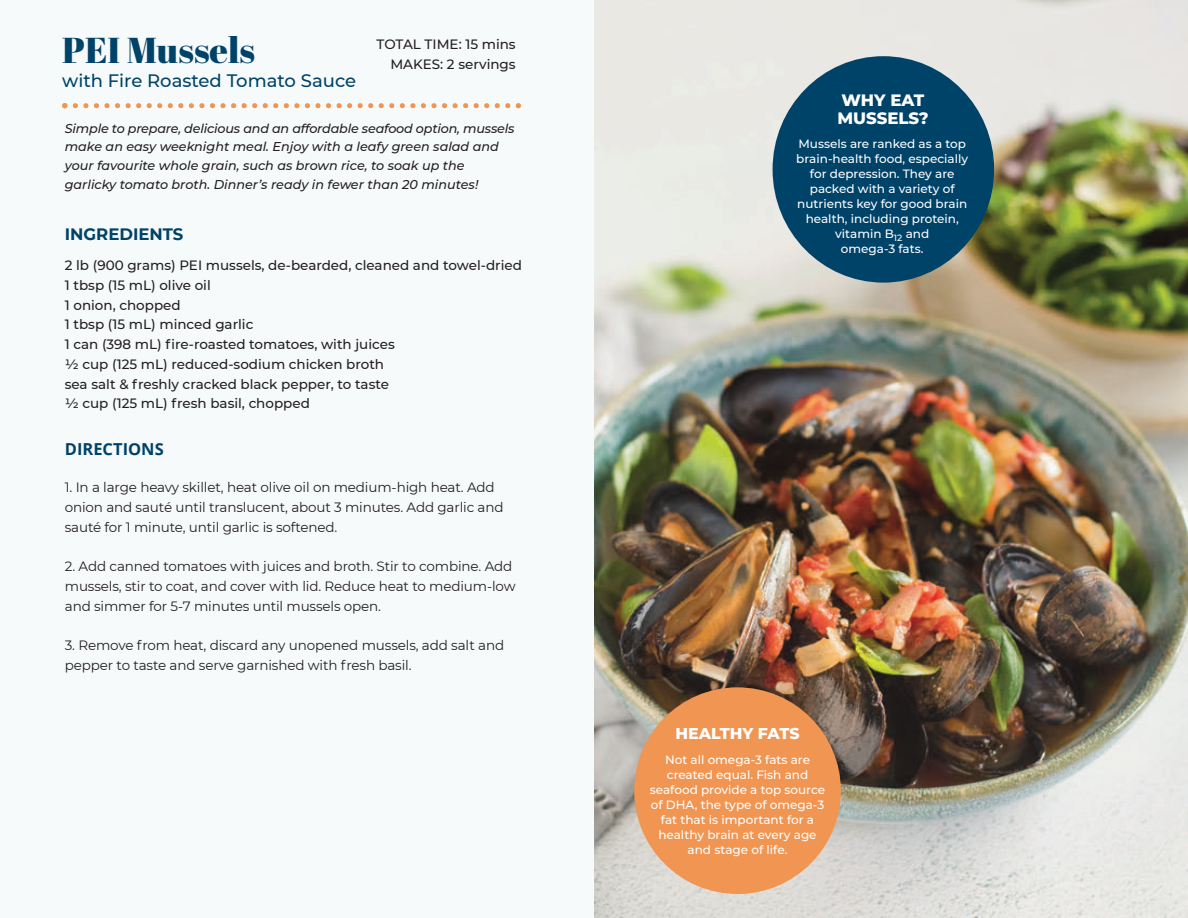
<style>
.page{position:relative;width:1188px;height:918px;background:#fff}
.page>*{position:absolute;margin:0;border:0;box-sizing:border-box;transform-origin:0 0}
.t1{font:36px "Abril Fatface";color:#004369}
.t2{font:500 18px "Montserrat";color:#004369}
.t3{font:800 16.5px "Montserrat";color:#fff}
.t4{font:700 16.5px "Montserrat";color:#004369}
.t5{font:700 16.5px "Open Sans";color:#004369}
.t6{font:800 15.75px "Montserrat";color:#fff}
.t7{font:13.5px/19.8px "Montserrat";letter-spacing:-.01em;color:#231f20}
.t8{font:500 13.5px "Montserrat";color:#231f20}
.t9{font:italic 500 12.75px/18.6px "Montserrat";color:#231f20}
.t10{font:500 12px/15px "Montserrat";color:#fff;text-align:center}
</style>
<div class="page">
<img style="left:594px;top:0;width:594px;height:918px">
<div style="left:0;top:0;width:594px;height:918px;background:#f7fafa"></div>
<svg style="left:62px;top:103px;width:459px;height:5px"></svg>
<div style="left:773px;top:56px;width:221px;height:227px;background:#004369;border-radius:50%"></div>
<div style="left:634px;top:687px;width:207px;height:207px;background:#f09552;border-radius:50%"></div>
<p class="t1" style="left:62px;top:36px;width:195px">PEI Mussels</p>
<p class="t2" style="left:62px;top:70px;width:296px">with Fire Roasted Tomato Sauce</p>
<p class="t9" style="left:65px;top:119px;width:451px">Simple to prepare, delicious and an affordable seafood option, mussels make an easy weeknight meal. Enjoy with a leafy green salad and your favourite whole grain, such as brown rice, to soak up the</p>
<p class="t9" style="left:65px;top:175px;width:415px">garlicky tomato broth. Dinner’s ready in fewer than 20 minutes!</p>
<p class="t8" style="left:377px;top:36px;width:141px">TOTAL TIME: 15 mins</p>
<p class="t8" style="left:390px;top:56px;width:127px">MAKES: 2 servings</p>
<p class="t4" style="left:65px;top:224px;width:120px">INGREDIENTS</p>
<p class="t8" style="left:65px;top:257px;width:459px">2 lb (900 grams) PEI mussels, de-bearded, cleaned and towel-dried</p>
<p class="t8" style="left:65px;top:277px;width:148px">1 tbsp (15 mL) olive oil</p>
<p class="t8" style="left:65px;top:297px;width:117px">1 onion, chopped</p>
<p class="t8" style="left:65px;top:316px;width:190px">1 tbsp (15 mL) minced garlic</p>
<p class="t8" style="left:65px;top:336px;width:331px">1 can (398 mL) fire-roasted tomatoes, with juices</p>
<p class="t8" style="left:65px;top:356px;width:321px">½ cup (125 mL) reduced-sodium chicken broth</p>
<p class="t8" style="left:65px;top:376px;width:326px">sea salt &amp; freshly cracked black pepper, to taste</p>
<p class="t8" style="left:65px;top:395px;width:247px">½ cup (125 mL) fresh basil, chopped</p>
<p class="t5" style="left:65px;top:438px;width:100px">DIRECTIONS</p>
<p class="t7" style="left:65px;top:477px;width:440px">1. In a large heavy skillet, heat olive oil on medium-high heat. Add onion and sauté until translucent, about 3 minutes. Add garlic and sauté for 1 minute, until garlic is softened.</p>
<p class="t7" style="left:65px;top:556px;width:452px">2. Add canned tomatoes with juices and broth. Stir to combine. Add mussels, stir to coat, and cover with lid. Reduce heat to medium-low and simmer for 5-7 minutes until mussels open.</p>
<p class="t7" style="left:65px;top:635px;width:441px">3. Remove from heat, discard any unopened mussels, add salt and pepper to taste and serve garnished with fresh basil.</p>
<p class="t3" style="left:842px;top:91px;width:84px">WHY EAT</p>
<p class="t3" style="left:837px;top:109px;width:93px">MUSSELS?</p>
<p class="t10" style="left:796px;top:136px;width:173px">Mussels are ranked as a top brain-health food, especially for depression. They are packed with a variety of</p>
<p class="t10" style="left:797px;top:196px;width:172px">nutrients key for good brain health, including protein,</p>
<p class="t10" style="left:835px;top:226px;width:95px">vitamin B<sub>12</sub> and</p>
<p class="t10" style="left:841px;top:241px;width:84px">omega-3 fats.</p>
<p class="t6" style="left:676px;top:725px;width:125px">HEALTHY FATS</p>
<p class="t10" style="left:665px;top:753px;width:147px">Not all omega-3 fats are</p>
<p class="t10" style="left:667px;top:768px;width:143px">created equal. Fish and</p>
<p class="t10" style="left:650px;top:783px;width:177px">seafood provide a top source</p>
<p class="t10" style="left:651px;top:798px;width:175px">of DHA, the type of omega-3</p>
<p class="t10" style="left:661px;top:813px;width:155px">fat that is important for a</p>
<p class="t10" style="left:658px;top:828px;width:160px">healthy brain at every age</p>
<p class="t10" style="left:688px;top:843px;width:101px">and stage of life.</p>
</div>
